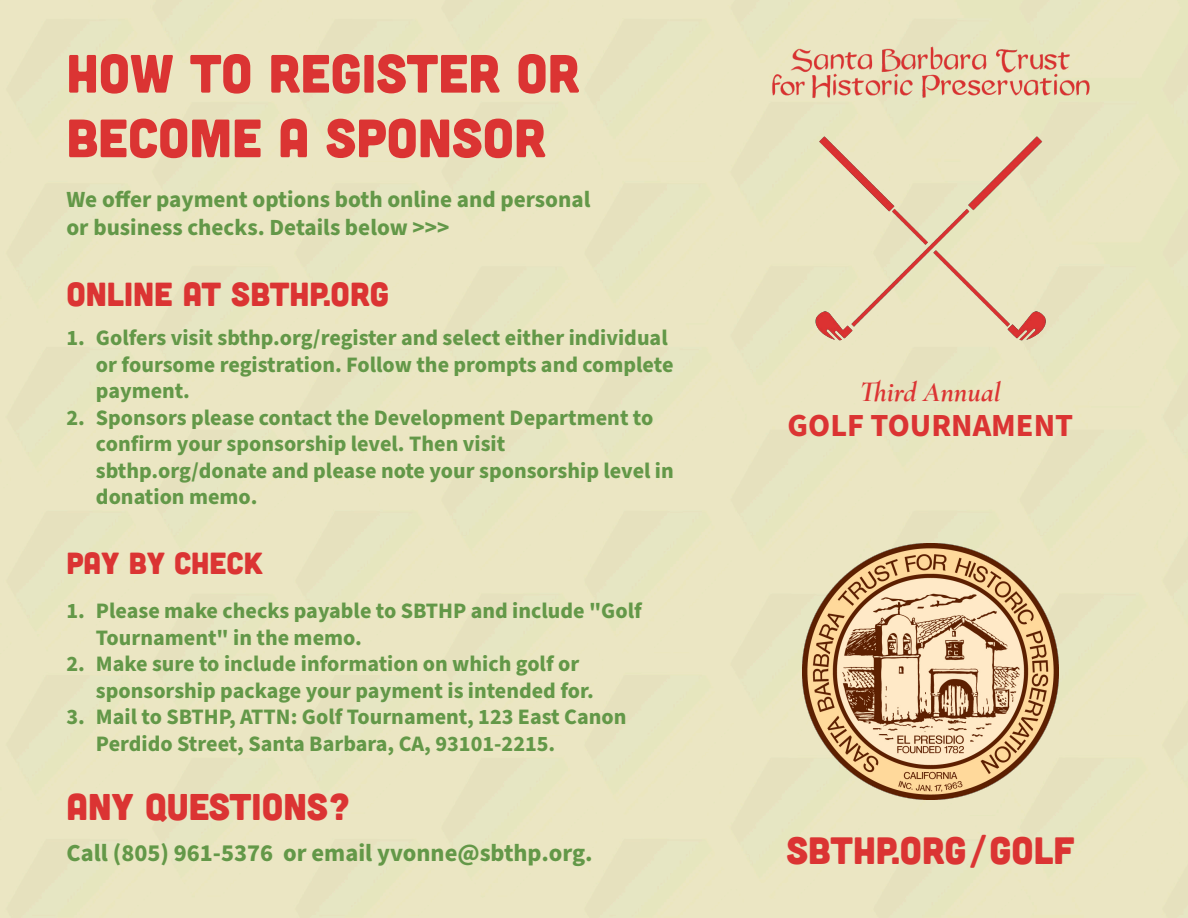
<style>
.page{position:relative;width:1188px;height:918px;background:#ebe6c3}
.page>*{position:absolute;margin:0;border:0;box-sizing:border-box;transform-origin:0 0}
.t1{font:53.85px/64.7px "Cubano";color:#db3433}
.t2{font:38.1px "Cubano";color:#db3433}
.t3{font:37.2px "Cubano";color:#db3433}
.t4{font:33.3px "Cubano";color:#db3433}
.t5{font:700 32.25px "Source Sans Pro";color:#db3433}
.t6{font:30.6px "Cubano";color:#db3433}
.t7{font:italic 700 28.65px "Cormorant Garamond";color:#db3433}
.t8{font:700 24.45px "Source Sans Pro";color:#639848}
.t9{font:700 23.1px/27.8px "Source Sans Pro";color:#639848}
.t10{font:700 22.05px/26.5px "Source Sans Pro";color:#639848}
</style>
<div class="page">
<img style="left:710px;top:9px;width:441px;height:361px">
<div style="left:710px;top:124px;width:441px;height:241px;background:#ebe6c3"></div>
<img style="left:802px;top:544px;width:256px;height:256px">
<h1 class="t1" style="left:66px;top:39px;width:515px">HOW TO REGISTER OR<br>BECOME A SPONSOR</h1>
<p class="t9" style="left:66px;top:186px;width:526px">We offer payment options both online and personal or business checks. Details below &gt;&gt;&gt;</p>
<h3 class="t4" style="left:66px;top:273px;width:324px">ONLINE AT SBTHP.ORG</h3>
<p class="t10" style="left:96px;top:325px;width:579px;text-indent:-30px">1. Golfers visit sbthp.org/register and select either individual or foursome registration. Follow the prompts and complete payment.</p>
<p class="t10" style="left:96px;top:405px;width:579px;text-indent:-30px">2. Sponsors please contact the Development Department to confirm your sponsorship level. Then visit sbthp.org/donate and please note your sponsorship level in donation memo.</p>
<h3 class="t6" style="left:66px;top:544px;width:198px">PAY BY CHECK</h3>
<p class="t10" style="left:96px;top:598px;width:547px;text-indent:-30px">1. Please make checks payable to SBTHP and include "Golf<br>Tournament" in the memo.</p>
<p class="t10" style="left:96px;top:651px;width:499px;text-indent:-30px">2. Make sure to include information on which golf or sponsorship package your payment is intended for.</p>
<p class="t10" style="left:96px;top:704px;width:532px;text-indent:-30px">3. Mail to SBTHP, ATTN: Golf Tournament, 123 East Canon<br>Perdido Street, Santa Barbara, CA, 93101-2215.</p>
<h3 class="t3" style="left:66px;top:784px;width:286px">ANY QUESTIONS?</h3>
<p class="t8" style="left:66px;top:837px;width:528px">Call (805) 961-5376 or email yvonne@sbthp.org.</p>
<p class="t7" style="left:860px;top:374px;width:143px">Third Annual</p>
<h3 class="t5" style="left:788px;top:403px;width:287px">GOLF TOURNAMENT</h3>
<h2 class="t2" style="left:786px;top:826px;width:290px">SBTHP.ORG/GOLF</h2>
</div>
